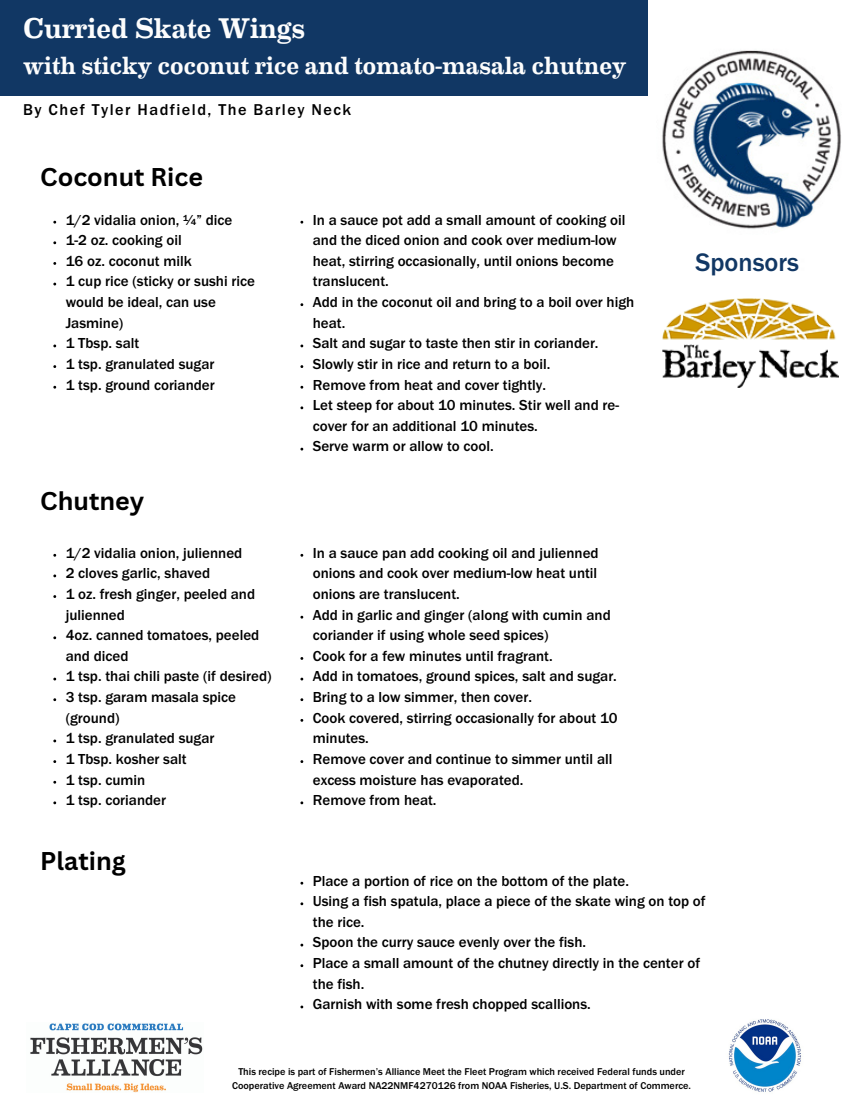
<style>
.page{position:relative;width:859px;height:1116px;background:#fff}
.page>*{position:absolute;margin:0;border:0;box-sizing:border-box;transform-origin:0 0}
.t1{font:500 28.62px "Eames Century Modern";color:#fdfdfd}
.t2{font:500 26.25px "Franklin Gothic URW";color:#113764}
.t3{font:500 25px "Eames Century Modern";color:#fdfdfd}
.t4{font:700 25px "Canva Sans";color:#000}
.t5{font:500 16.25px "Franklin Gothic URW";letter-spacing:.09em;color:#000}
.t6{font:500 15px/20.6px "Franklin Gothic URW";color:#000}
.t7{font:500 10.25px/13.6px "Franklin Gothic URW";color:#000;text-align:center}
.s1{color:#fdfdfd}
</style>
<div class="page">
<div style="left:0;top:0;width:647px;height:96px;background:#113764"></div>
<img style="left:654px;top:42px;width:194px;height:194px;border-radius:50%">
<img style="left:662px;top:299px;width:176px;height:88px">
<img style="left:728px;top:1019px;width:73px;height:73px">
<img style="left:30px;top:1023px;width:173px;height:69px">
<p class="t1" style="left:23px;top:14px;width:284px">Curried Skate Wings</p>
<p class="t3" style="left:23px;top:54px;width:605px">with sticky coconut rice and tomato-masala chutney</p>
<p class="t5" style="left:23px;top:105px;width:330px">By Chef Tyler Hadfield, The Barley Neck</p>
<p class="t4" style="left:40px;top:160px;width:164px">Coconut Rice</p>
<p class="t6" style="left:66px;top:212px;width:168px">1/2 vidalia onion, ¼” dice</p>
<p class="t6" style="left:66px;top:232px;width:117px">1-2 oz. cooking oil</p>
<p class="t6" style="left:66px;top:253px;width:127px">16 oz. coconut milk</p>
<p class="t6" style="left:66px;top:273px;width:191px">1 cup rice (sticky or sushi rice would be ideal, can use<br>Jasmine)</p>
<p class="t6" style="left:66px;top:335px;width:75px">1 Tbsp. salt</p>
<p class="t6" style="left:66px;top:356px;width:150px">1 tsp. granulated sugar</p>
<p class="t6" style="left:66px;top:377px;width:150px">1 tsp. ground coriander</p>
<p class="t4" style="left:40px;top:483px;width:106px">Chutney</p>
<p class="t6" style="left:66px;top:545px;width:178px">1/2 vidalia onion, julienned</p>
<p class="t6" style="left:66px;top:565px;width:146px">2 cloves garlic, shaved</p>
<p class="t6" style="left:66px;top:586px;width:191px">1 oz. fresh ginger, peeled and julienned</p>
<p class="t6" style="left:66px;top:627px;width:195px">4oz. canned tomatoes, peeled and diced</p>
<p class="t6" style="left:66px;top:668px;width:207px">1 tsp. thai chili paste (if desired)</p>
<p class="t6" style="left:66px;top:689px;width:172px">3 tsp. garam masala spice (ground)</p>
<p class="t6" style="left:66px;top:730px;width:150px">1 tsp. granulated sugar</p>
<p class="t6" style="left:66px;top:751px;width:122px">1 Tbsp. kosher salt</p>
<p class="t6" style="left:66px;top:772px;width:81px">1 tsp. cumin</p>
<p class="t6" style="left:66px;top:792px;width:102px">1 tsp. coriander</p>
<p class="t4" style="left:40px;top:843px;width:87px">Plating</p>
<p class="t6" style="left:313px;top:212px;width:314px">In a sauce pot add a small amount of cooking oil and the diced onion and cook over medium-low heat, stirring occasionally, until onions become translucent.</p>
<p class="t6" style="left:313px;top:294px;width:323px">Add in the coconut oil and bring to a boil over high heat.</p>
<p class="t6" style="left:313px;top:335px;width:287px">Salt and sugar to taste then stir in coriander.</p>
<p class="t6" style="left:313px;top:356px;width:239px">Slowly stir in rice and return to a boil.</p>
<p class="t6" style="left:313px;top:377px;width:235px">Remove from heat and cover tightly.</p>
<p class="t6" style="left:313px;top:397px;width:308px">Let steep for about 10 minutes. Stir well and re&shy;cover for an additional 10 minutes.</p>
<p class="t6" style="left:313px;top:438px;width:182px">Serve warm or allow to cool.</p>
<p class="t6" style="left:313px;top:545px;width:287px;text-align:justify">In a sauce pan add cooking oil and julienned onions and cook over medium-low heat until onions are translucent.</p>
<p class="t6" style="left:313px;top:607px;width:299px">Add in garlic and ginger (along with cumin and coriander if using whole seed spices)</p>
<p class="t6" style="left:313px;top:648px;width:241px">Cook for a few minutes until fragrant.</p>
<p class="t6" style="left:313px;top:668px;width:306px">Add in tomatoes, ground spices, salt and sugar.</p>
<p class="t6" style="left:313px;top:689px;width:221px">Bring to a low simmer, then cover.</p>
<p class="t6" style="left:313px;top:710px;width:306px">Cook covered, stirring occasionally for about 10 minutes.</p>
<p class="t6" style="left:313px;top:751px;width:301px">Remove cover and continue to simmer until all excess moisture has evaporated.</p>
<p class="t6" style="left:313px;top:792px;width:125px">Remove from heat.</p>
<p class="t2" style="left:695px;top:253px;width:111px">Sponsors<span class="s1">:</span></p>
<p class="t6" style="left:313px;top:872px;width:318px">Place a portion of rice on the bottom of the plate.</p>
<p class="t6" style="left:313px;top:893px;width:394px">Using a fish spatula, place a piece of the skate wing on top of the rice.</p>
<p class="t6" style="left:313px;top:934px;width:275px">Spoon the curry sauce evenly over the fish.</p>
<p class="t6" style="left:313px;top:955px;width:389px">Place a small amount of the chutney directly in the center of the fish.</p>
<p class="t6" style="left:313px;top:996px;width:279px">Garnish with some fresh chopped scallions.</p>
<p class="t7" style="left:232px;top:1066px;width:460px">This recipe is part of Fishermen’s Alliance Meet the Fleet Program which received Federal funds under<br>Cooperative Agreement Award NA22NMF4270126 from NOAA Fisheries, U.S. Department of Commerce.</p>
</div>
